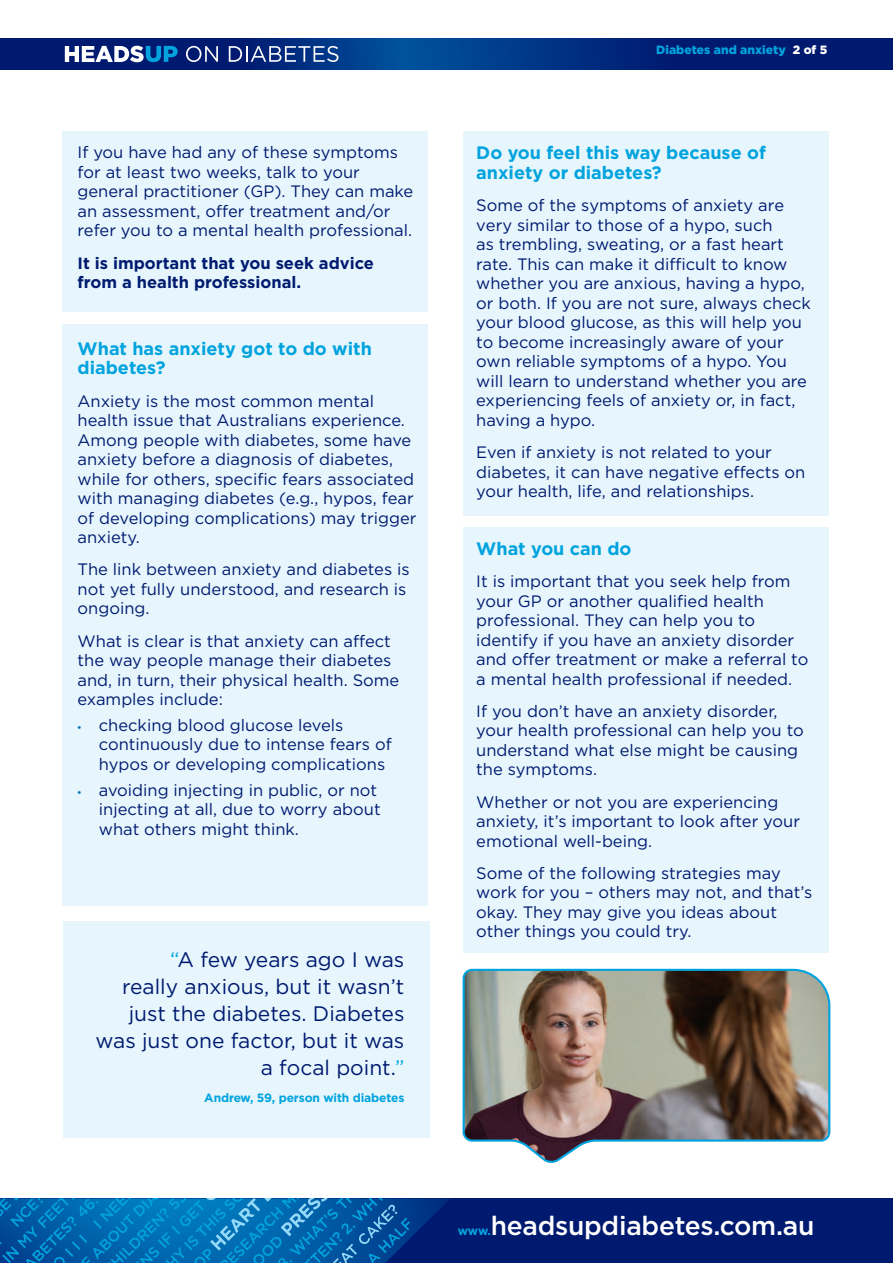
<style>
.page{position:relative;width:893px;height:1263px;background:#fff}
.page>*{position:absolute;margin:0;border:0;box-sizing:border-box;transform-origin:0 0}
.t1{font:500 26.4px "Gotham";letter-spacing:-.01em;color:#fff}
.t2{font:21px/27px "Gotham";color:#001a70;text-align:right}
.D_Body{font:700 18px/19.5px "Gotham";color:#00a3de}
.D_Body-2{font:16.5px/19.5px "Gotham";color:#001a70}
.t3{font:700 16.5px/19.5px "Gotham";color:#001a70}
.t4{font:700 12px "Gotham";letter-spacing:-.01em;color:#00a3de}
.t5{font:900 12px "Gotham";letter-spacing:.005em;color:#00a3de}
.s1{font-family:"Myriad Pro";font-size:13.5px;color:#0077c0}
.s2{color:#00a3de}
.s3{color:#fff}
.s4{font-weight:700;font-size:12px;color:#00a3de}
</style>
<div class="page">
<div style="left:463px;top:132px;width:366px;height:384px;background:#e6f6fc"></div>
<div style="left:463px;top:527px;width:366px;height:425px;background:#e6f6fc"></div>
<div style="left:62px;top:132px;width:366px;height:180px;background:#e6f6fc"></div>
<div style="left:62px;top:324px;width:366px;height:582px;background:#e6f6fc"></div>
<div style="left:0;top:1198px;width:893px;height:65px;background:#001a70"></div>
<svg style="left:0;top:1198px;width:449px;height:65px;background:#0363aa"></svg>
<svg style="left:0;top:39px;width:893px;height:30px;background:#00287b"></svg>
<svg style="left:186px;top:46px;width:32px;height:16px"></svg>
<svg style="left:229px;top:46px;width:109px;height:16px;background:#4966a1"></svg>
<svg style="left:65px;top:46px;width:113px;height:16px"></svg>
<img style="left:462px;top:968px;width:369px;height:195px">
<div style="left:63px;top:920px;width:366px;height:217px;background:#e6f6fc"></div>
<p class="D_Body-2" style="left:78px;top:142px;width:337px">If you have had any of these symptoms for at least two weeks, talk to your general practitioner (GP). They can make an assessment, offer treatment and/or refer you to a mental health professional.</p>
<p class="t3" style="left:78px;top:253px;width:298px">It is important that you seek advice from a health professional.</p>
<p class="D_Body" style="left:78px;top:338px;width:296px">What has anxiety got to do with diabetes?</p>
<p class="D_Body-2" style="left:78px;top:391px;width:340px">Anxiety is the most common mental health issue that Australians experience.<br>Among people with diabetes, some have anxiety before a diagnosis of diabetes, while for others, specific fears associated with managing diabetes (e.g., hypos, fear of developing complications) may trigger anxiety.</p>
<p class="D_Body-2" style="left:78px;top:559px;width:334px">The link between anxiety and diabetes is not yet fully understood, and research is ongoing.</p>
<p class="D_Body-2" style="left:78px;top:631px;width:323px">What is clear is that anxiety can affect the way people manage their diabetes and, in turn, their physical health. Some examples include:</p>
<p class="D_Body-2" style="left:99px;top:715px;width:294px;text-indent:-21px"><span class="s1">•</span> checking blood glucose levels continuously due to intense fears of hypos or developing complications</p>
<p class="D_Body-2" style="left:99px;top:780px;width:283px;text-indent:-21px"><span class="s1">•</span> avoiding injecting in public, or not injecting at all, due to worry about what others might think.</p>
<p class="t2" style="left:96px;top:945px;width:310px"><span class="s2">“</span>A few years ago I was<br>really anxious, but it wasn’t just the diabetes. Diabetes was just one factor, but it was a focal point.<span class="s2">”</span></p>
<p class="t4" style="left:204px;top:1090px;width:202px">Andrew, 59, person with diabetes</p>
<p class="t5" style="left:656px;top:43px;width:173px">Diabetes and anxiety <span class="s3">2 of 5</span></p>
<p class="D_Body" style="left:476px;top:143px;width:291px">Do you feel this way because of anxiety or diabetes?</p>
<p class="D_Body-2" style="left:476px;top:195px;width:336px">Some of the symptoms of anxiety are very similar to those of a hypo, such<br>as trembling, sweating, or a fast heart rate. This can make it difficult to know whether you are anxious, having a hypo, or both. If you are not sure, always check your blood glucose, as this will help you to become increasingly aware of your own reliable symptoms of a hypo. You will learn to understand whether you are experiencing feels of anxiety or, in fact, having a hypo.</p>
<p class="D_Body-2" style="left:476px;top:442px;width:331px">Even if anxiety is not related to your diabetes, it can have negative effects on your health, life, and relationships.</p>
<p class="D_Body" style="left:476px;top:538px;width:157px">What you can do</p>
<p class="D_Body-2" style="left:476px;top:571px;width:334px">It is important that you seek help from your GP or another qualified health professional. They can help you to identify if you have an anxiety disorder and offer treatment or make a referral to a mental health professional if needed.</p>
<p class="D_Body-2" style="left:476px;top:701px;width:329px">If you don’t have an anxiety disorder, your health professional can help you to understand what else might be causing the symptoms.</p>
<p class="D_Body-2" style="left:476px;top:792px;width:325px">Whether or not you are experiencing anxiety, it’s important to look after your emotional well-being.</p>
<p class="D_Body-2" style="left:476px;top:863px;width:338px">Some of the following strategies may work for you – others may not, and that’s okay. They may give you ideas about other things you could try.</p>
<p class="t1" style="left:458px;top:1211px;width:358px"><span class="s4">www.</span>headsupdiabetes.com.au</p>
</div>
